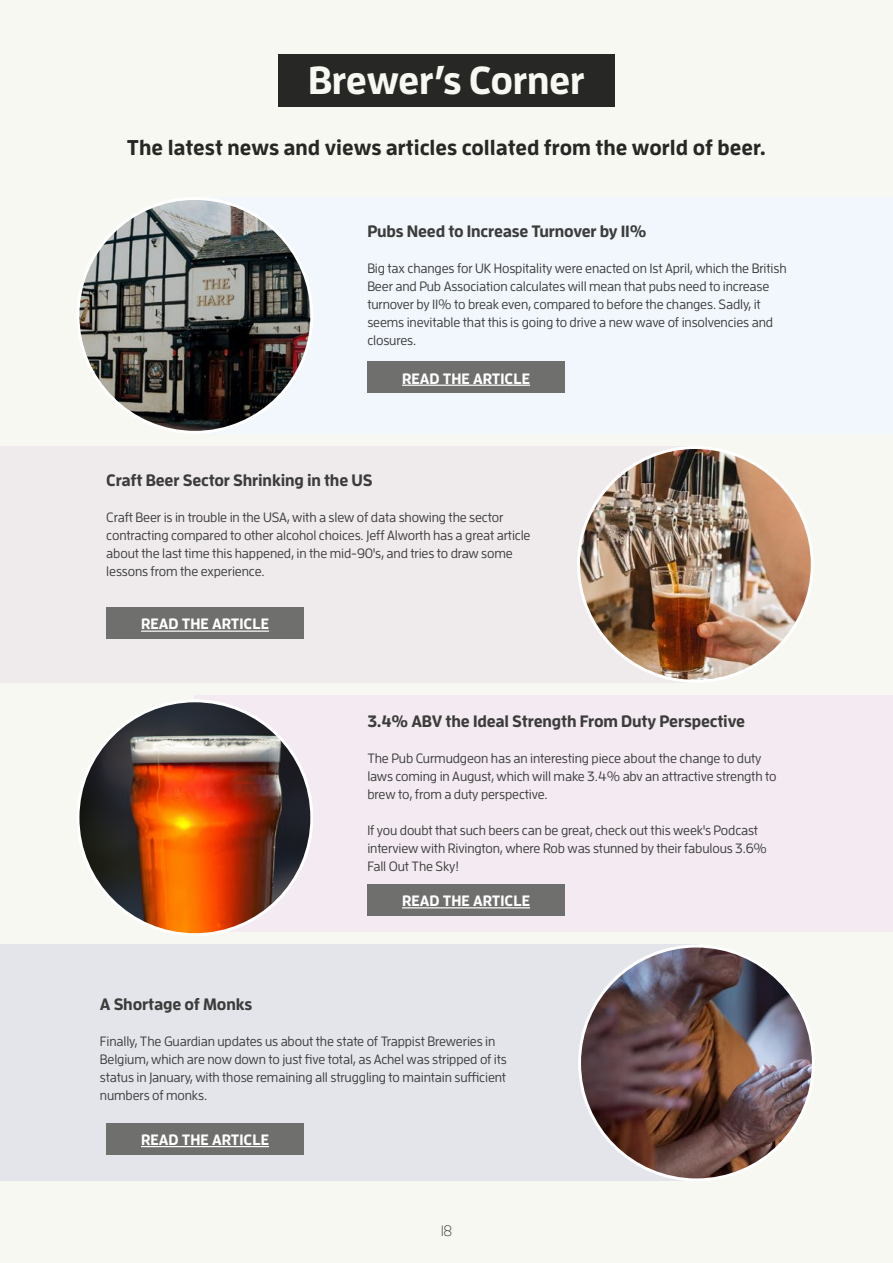
<style>
.page{position:relative;width:893px;height:1263px;background:#f7f8f1}
.page>*{position:absolute;margin:0;border:0;box-sizing:border-box;transform-origin:0 0}
.t1{font:700 39px "Enzo OT";letter-spacing:-.01em;color:#f7f8f1}
.t2{font:700 21.3px "Enzo OT";color:#272726}
.t3{font:700 16.5px "Enzo OT";letter-spacing:-.01em;color:#3c3c3b}
.t4{font:700 15px "Enzo OT";color:#fff}
.t5{font:300 15px "Enzo OT";color:#272726}
.t6{font:500 13.5px/18px "Enzo OT";letter-spacing:-.01em;color:#3c3c3b}
</style>
<div class="page">
<div style="left:278px;top:54px;width:337px;height:53px;background:#272726"></div>
<div style="left:194px;top:197px;width:699px;height:237px;background:#f1f7fc"></div>
<img style="left:78px;top:198px;width:234px;height:234px;border-radius:117px">
<div style="left:0;top:446px;width:699px;height:237px;background:#efebec"></div>
<img style="left:578px;top:447px;width:234px;height:234px;border-radius:117px">
<div style="left:194px;top:695px;width:699px;height:237px;background:#f3eaf2"></div>
<img style="left:78px;top:701px;width:234px;height:234px;border-radius:117px">
<div style="left:0;top:944px;width:699px;height:237px;background:#e3e5eb"></div>
<img style="left:580px;top:946px;width:233px;height:234px;border-radius:117px">
<div style="left:106px;top:1123px;width:198px;height:31px;background:#6f6f6e"></div>
<hr style="left:141px;top:1146px;width:128px;height:1px;background:#fff">
<div style="left:367px;top:884px;width:198px;height:32px;background:#6f6f6e"></div>
<hr style="left:402px;top:907px;width:128px;height:1px;background:#fff">
<div style="left:106px;top:607px;width:198px;height:32px;background:#6f6f6e"></div>
<hr style="left:141px;top:630px;width:128px;height:2px;background:#fff">
<div style="left:367px;top:361px;width:198px;height:32px;background:#6f6f6e"></div>
<hr style="left:402px;top:385px;width:128px;height:1px;background:#fff">
<h1 class="t1" style="left:308px;top:55px;width:278px">Brewer’s Corner</h1>
<h2 class="t2" style="left:127px;top:134px;width:640px">The latest news and views articles collated from the world of beer.</h2>
<p class="t3" style="left:367px;top:220px;width:281px">Pubs Need to Increase Turnover by 11%</p>
<p class="t6" style="left:367px;top:259px;width:421px">Big tax changes for UK Hospitality were enacted on 1st April, which the British Beer and Pub Association calculates will mean that pubs need to increase turnover by 11% to break even, compared to before the changes. Sadly, it seems inevitable that this is going to drive a new wave of insolvencies and closures.</p>
<p class="t4" style="left:402px;top:369px;width:129px">READ THE ARTICLE</p>
<p class="t3" style="left:106px;top:469px;width:268px">Craft Beer Sector Shrinking in the US</p>
<p class="t6" style="left:106px;top:508px;width:426px">Craft Beer is in trouble in the USA, with a slew of data showing the sector contracting compared to other alcohol choices. Jeff Alworth has a great article about the last time this happened, in the mid-90's, and tries to draw some lessons from the experience.</p>
<p class="t4" style="left:141px;top:615px;width:129px">READ THE ARTICLE</p>
<p class="t3" style="left:367px;top:711px;width:379px">3.4% ABV the Ideal Strength From Duty Perspective</p>
<p class="t6" style="left:367px;top:749px;width:411px">The Pub Curmudgeon has an interesting piece about the change to duty laws coming in August, which will make 3.4% abv an attractive strength to brew to, from a duty perspective.</p>
<p class="t6" style="left:367px;top:821px;width:401px">If you doubt that such beers can be great, check out this week's Podcast interview with Rivington, where Rob was stunned by their fabulous 3.6%<br>Fall Out The Sky!</p>
<p class="t4" style="left:402px;top:891px;width:129px">READ THE ARTICLE</p>
<p class="t3" style="left:100px;top:994px;width:154px">A Shortage of Monks</p>
<p class="t6" style="left:100px;top:1032px;width:408px">Finally, The Guardian updates us about the state of Trappist Breweries in Belgium, which are now down to just five total, as Achel was stripped of its status in January, with those remaining all struggling to maintain sufficient numbers of monks.</p>
<p class="t4" style="left:141px;top:1130px;width:129px">READ THE ARTICLE</p>
<p class="t5" style="left:441px;top:1222px;width:13px">18</p>
</div>
